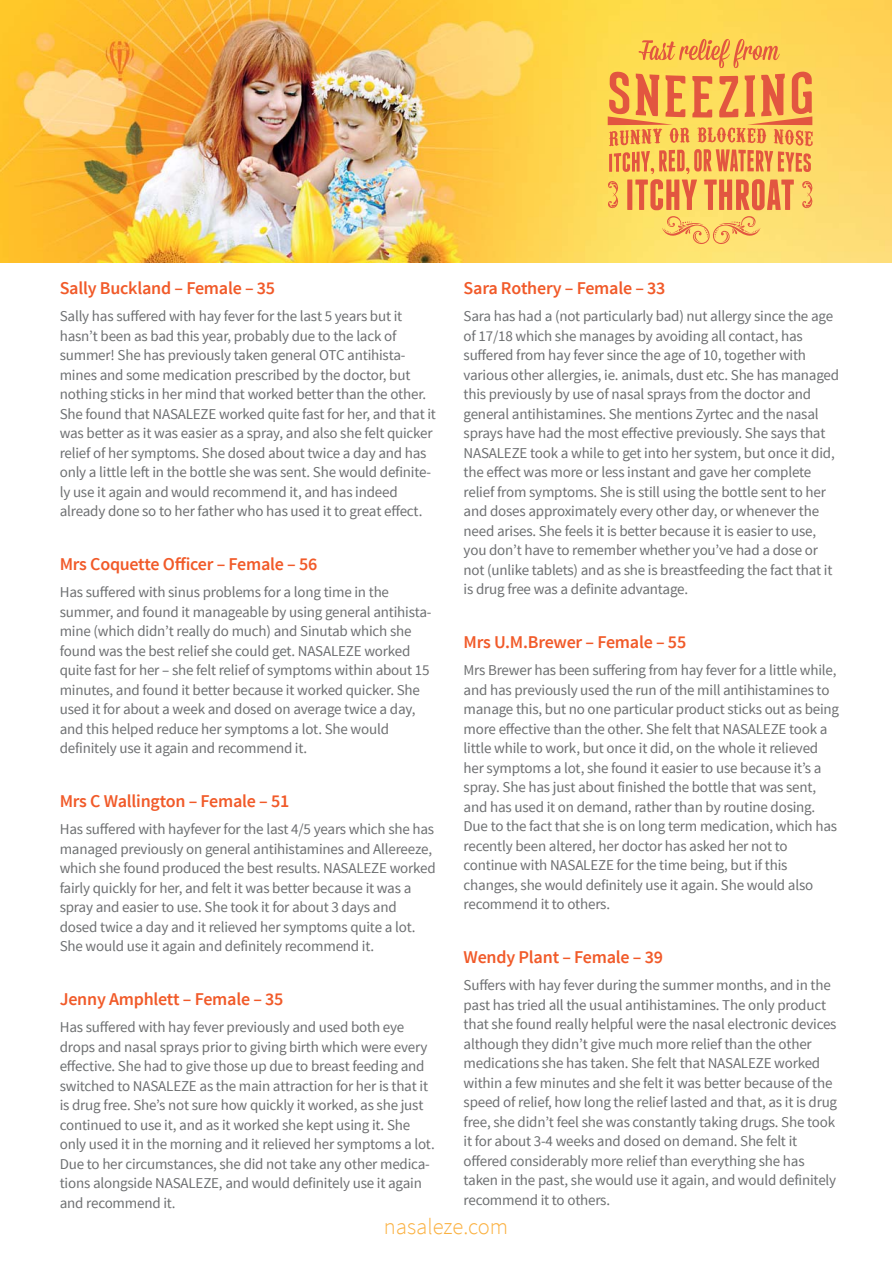
<style>
.page{position:relative;width:893px;height:1263px;background:#fff}
.page>*{position:absolute;margin:0;border:0;box-sizing:border-box;transform-origin:0 0}
.t1{font:300 22.5px "Source Sans Pro";color:#fbb03f}
.t2{font:600 18px "Source Sans Pro";letter-spacing:-.015em;color:#f15a29}
.t3{font:15px/19.5px "Source Sans Pro";letter-spacing:-.015em;color:#6d6f71}
</style>
<div class="page">
<img style="left:0;top:0;width:891px;height:263px">
<svg style="left:606px;top:39px;width:207px;height:206px;background:#f5b457"></svg>
<p class="t2" style="left:60px;top:276px;width:217px">Sally Buckland – Female – 35</p>
<p class="t3" style="left:60px;top:306px;width:378px">Sally has suffered with hay fever for the last 5 years but it hasn’t been as bad this year, probably due to the lack of summer! She has previously taken general OTC antihista&shy;mines and some medication prescribed by the doctor, but nothing sticks in her mind that worked better than the other.<br>She found that NASALEZE worked quite fast for her, and that it was better as it was easier as a spray, and also she felt quicker relief of her symptoms. She dosed about twice a day and has only a little left in the bottle she was sent. She would definite&shy;ly use it again and would recommend it, and has indeed already done so to her father who has used it to great effect.</p>
<p class="t2" style="left:60px;top:552px;width:259px">Mrs Coquette Officer – Female – 56</p>
<p class="t3" style="left:60px;top:582px;width:373px">Has suffered with sinus problems for a long time in the summer, and found it manageable by using general antihista&shy;mine (which didn’t really do much) and Sinutab which she found was the best relief she could get. NASALEZE worked quite fast for her – she felt relief of symptoms within about 15 minutes, and found it better because it worked quicker. She used it for about a week and dosed on average twice a day, and this helped reduce her symptoms a lot. She would definitely use it again and recommend it.</p>
<p class="t2" style="left:60px;top:789px;width:231px">Mrs C Wallington – Female – 51</p>
<p class="t3" style="left:60px;top:819px;width:377px">Has suffered with hayfever for the last 4/5 years which she has managed previously on general antihistamines and Allereeze, which she found produced the best results. NASALEZE worked fairly quickly for her, and felt it was better because it was a spray and easier to use. She took it for about 3 days and dosed twice a day and it relieved her symptoms quite a lot.<br>She would use it again and definitely recommend it.</p>
<p class="t2" style="left:60px;top:987px;width:225px">Jenny Amphlett – Female – 35</p>
<p class="t3" style="left:60px;top:1017px;width:376px">Has suffered with hay fever previously and used both eye drops and nasal sprays prior to giving birth which were every effective. She had to give those up due to breast feeding and switched to NASALEZE as the main attraction for her is that it is drug free. She’s not sure how quickly it worked, as she just continued to use it, and as it worked she kept using it. She only used it in the morning and it relieved her symptoms a lot.<br>Due to her circumstances, she did not take any other medica&shy;tions alongside NASALEZE, and would definitely use it again and recommend it.</p>
<p class="t2" style="left:463px;top:276px;width:203px">Sara Rothery – Female – 33</p>
<p class="t3" style="left:463px;top:306px;width:377px">Sara has had a (not particularly bad) nut allergy since the age of 17/18 which she manages by avoiding all contact, has suffered from hay fever since the age of 10, together with various other allergies, ie. animals, dust etc. She has managed this previously by use of nasal sprays from the doctor and general antihistamines. She mentions Zyrtec and the nasal sprays have had the most effective previously. She says that NASALEZE took a while to get into her system, but once it did, the effect was more or less instant and gave her complete relief from symptoms. She is still using the bottle sent to her and doses approximately every other day, or whenever the need arises. She feels it is better because it is easier to use, you don’t have to remember whether you’ve had a dose or not (unlike tablets) and as she is breastfeeding the fact that it is drug free was a definite advantage.</p>
<p class="t2" style="left:463px;top:630px;width:224px">Mrs U.M.Brewer – Female – 55</p>
<p class="t3" style="left:463px;top:660px;width:377px">Mrs Brewer has been suffering from hay fever for a little while, and has previously used the run of the mill antihistamines to manage this, but no one particular product sticks out as being more effective than the other. She felt that NASALEZE took a little while to work, but once it did, on the whole it relieved her symptoms a lot, she found it easier to use because it’s a spray. She has just about finished the bottle that was sent, and has used it on demand, rather than by routine dosing.<br>Due to the fact that she is on long term medication, which has recently been altered, her doctor has asked her not to continue with NASALEZE for the time being, but if this changes, she would definitely use it again. She would also recommend it to others.</p>
<p class="t2" style="left:463px;top:945px;width:201px">Wendy Plant – Female – 39</p>
<p class="t3" style="left:463px;top:975px;width:375px">Suffers with hay fever during the summer months, and in the past has tried all the usual antihistamines. The only product that she found really helpful were the nasal electronic devices although they didn’t give much more relief than the other medications she has taken. She felt that NASALEZE worked within a few minutes and she felt it was better because of the speed of relief, how long the relief lasted and that, as it is drug free, she didn’t feel she was constantly taking drugs. She took it for about 3-4 weeks and dosed on demand. She felt it offered considerably more relief than everything she has taken in the past, she would use it again, and would definitely recommend it to others.</p>
<h1 class="t1" style="left:384px;top:1212px;width:126px">nasaleze.com</h1>
</div>
